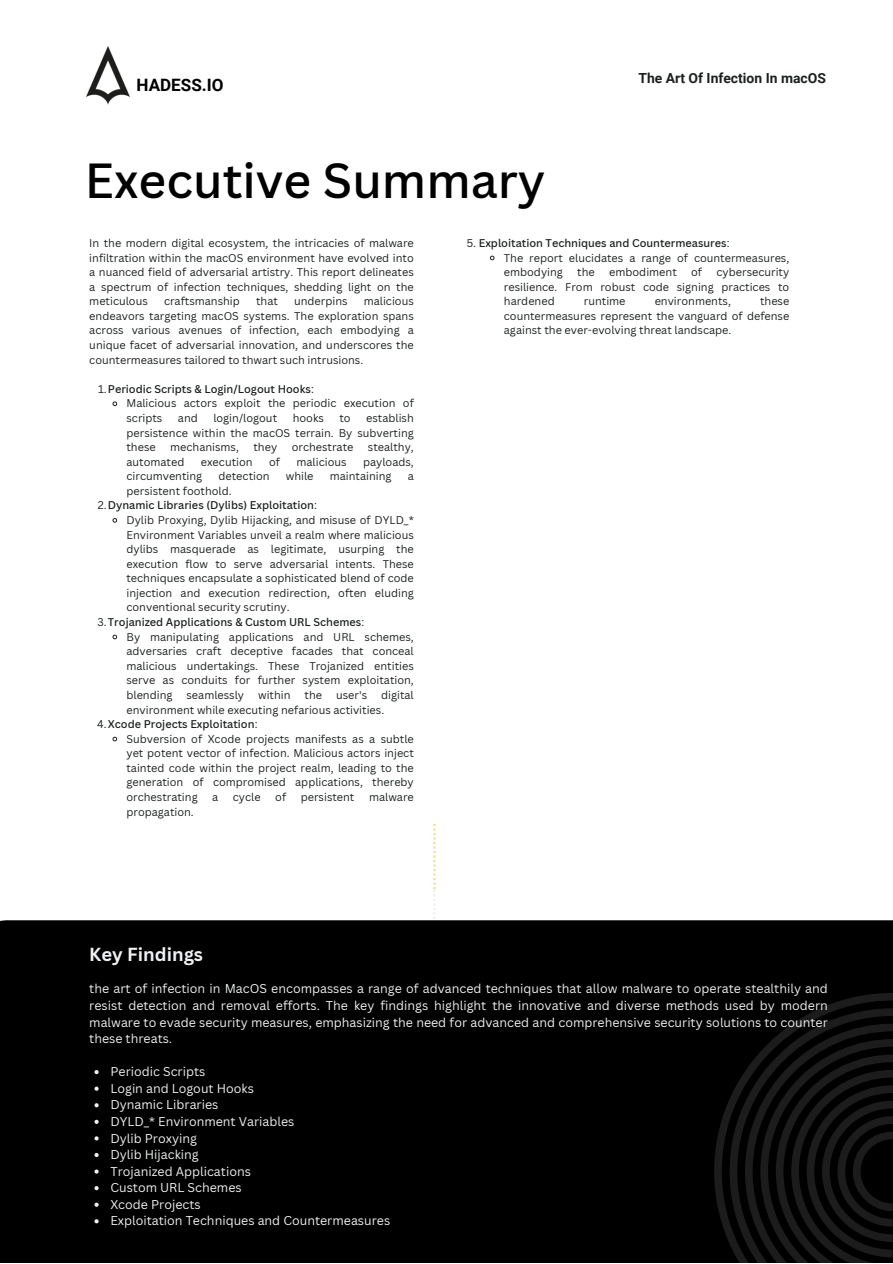
<style>
.page{position:relative;width:893px;height:1264px;background:#fff}
.page>*{position:absolute;margin:0;border:0;box-sizing:border-box;transform-origin:0 0}
.t1{font:500 48px "Canva Sans";color:#000}
.t2{font:700 18.45px "Canva Sans";color:#eff0f2}
.t3{font:700 17.1px "Roboto";color:#000}
.t4{font:700 13.95px "Roboto";color:#1c2120}
.t5{font:12.45px/16.5px "Canva Sans";color:#eff0f2;text-align:justify}
.t6{font:10.95px/14.5px "Canva Sans";color:#1c2120;text-align:justify}
.t7{font:500 10.95px "Canva Sans";color:#1c2120}
.s1{font-weight:400}
</style>
<div class="page">
<div style="left:0;top:920px;width:892px;height:342px;background:#000"></div>
<svg style="left:433px;top:824px;width:2px;height:130px"></svg>
<svg style="left:714px;top:992px;width:178px;height:270px;background:#050505"></svg>
<svg style="left:729px;top:1008px;width:163px;height:254px;background:#0c0c0c"></svg>
<svg style="left:112px;top:401px;width:6px;height:5px"></svg>
<svg style="left:112px;top:518px;width:6px;height:5px"></svg>
<svg style="left:112px;top:634px;width:6px;height:6px"></svg>
<svg style="left:112px;top:736px;width:6px;height:6px"></svg>
<svg style="left:489px;top:255px;width:6px;height:6px"></svg>
<div style="left:0;top:921px;width:314px;height:206px;background:#000"></div>
<svg style="left:94px;top:1136px;width:5px;height:4px"></svg>
<svg style="left:94px;top:1152px;width:5px;height:4px"></svg>
<svg style="left:94px;top:1169px;width:5px;height:4px"></svg>
<svg style="left:94px;top:1185px;width:5px;height:5px"></svg>
<svg style="left:94px;top:1202px;width:5px;height:4px"></svg>
<svg style="left:94px;top:1219px;width:5px;height:4px"></svg>
<img style="left:86px;top:47px;width:44px;height:57px">
<p class="t3" style="left:137px;top:75px;width:88px">HADESS.IO</p>
<p class="t1" style="left:85px;top:146px;width:462px">Executive Summary</p>
<p class="t4" style="left:638px;top:70px;width:189px">The Art Of Infection In macOS</p>
<p class="t6" style="left:89px;top:235px;width:326px">In the modern digital ecosystem, the intricacies of malware infiltration within the macOS environment have evolved into a nuanced field of adversarial artistry. This report delineates a spectrum of infection techniques, shedding light on the meticulous</p>
<p class="t6" style="left:164px;top:294px;width:77px">craftsmanship</p>
<p class="t6" style="left:256px;top:294px;width:23px">that</p>
<p class="t6" style="left:294px;top:294px;width:55px">underpins</p>
<p class="t6" style="left:89px;top:294px;width:326px;text-indent:274px">malicious endeavors targeting macOS systems. The exploration spans across various avenues of infection, each embodying a unique facet of adversarial innovation, and underscores the countermeasures tailored to thwart such intrusions.</p>
<p class="t7" style="left:98px;top:381px;width:217px"><span class="s1">1.</span>Periodic Scripts &amp; Login/Logout Hooks<span class="s1">:</span></p>
<p class="t6" style="left:126px;top:396px;width:289px">Malicious actors exploit the periodic execution of scripts</p>
<p class="t6" style="left:126px;top:410px;width:289px;text-indent:240px">establish persistence within the macOS terrain. By subverting these</p>
<p class="t6" style="left:178px;top:410px;width:21px">and</p>
<p class="t6" style="left:213px;top:410px;width:65px">login/logout</p>
<p class="t6" style="left:293px;top:410px;width:33px">hooks</p>
<p class="t6" style="left:339px;top:410px;width:13px">to</p>
<p class="t6" style="left:170px;top:439px;width:70px">mechanisms,</p>
<p class="t6" style="left:253px;top:439px;width:25px">they</p>
<p class="t6" style="left:292px;top:439px;width:63px">orchestrate</p>
<p class="t6" style="left:368px;top:439px;width:47px">stealthy,</p>
<p class="t6" style="left:126px;top:454px;width:59px">automated</p>
<p class="t6" style="left:201px;top:454px;width:53px">execution</p>
<p class="t6" style="left:269px;top:454px;width:12px">of</p>
<p class="t6" style="left:296px;top:454px;width:52px">malicious</p>
<p class="t6" style="left:363px;top:454px;width:52px">payloads,</p>
<p class="t6" style="left:126px;top:469px;width:77px">circumventing</p>
<p class="t6" style="left:218px;top:469px;width:53px">detection</p>
<p class="t6" style="left:286px;top:469px;width:29px">while</p>
<p class="t6" style="left:330px;top:469px;width:63px">maintaining</p>
<p class="t6" style="left:408px;top:469px;width:8px">a</p>
<p class="t6" style="left:126px;top:483px;width:107px">persistent foothold.</p>
<p class="t7" style="left:98px;top:497px;width:221px"><span class="s1">2.</span>Dynamic Libraries (Dylibs) Exploitation<span class="s1">:</span></p>
<p class="t6" style="left:126px;top:512px;width:289px">Dylib Proxying, Dylib Hijacking, and misuse of DYLD_* Environment Variables unveil a realm where malicious dylibs masquerade as legitimate, usurping the execution flow to serve adversarial intents. These techniques encapsulate a sophisticated blend of code injection and execution redirection, often eluding conventional security scrutiny.</p>
<p class="t7" style="left:98px;top:614px;width:268px"><span class="s1">3.</span>Trojanized Applications &amp; Custom URL Schemes<span class="s1">:</span></p>
<p class="t6" style="left:126px;top:629px;width:289px">By manipulating applications and URL schemes, adversaries craft deceptive facades that conceal malicious undertakings. These Trojanized entities serve as conduits for further system exploitation, blending</p>
<p class="t6" style="left:126px;top:687px;width:289px;text-indent:255px">digital environment while executing nefarious activities.</p>
<p class="t7" style="left:97px;top:716px;width:162px"><span class="s1">4.</span>Xcode Projects Exploitation<span class="s1">:</span></p>
<p class="t6" style="left:126px;top:731px;width:289px">Subversion of Xcode projects manifests as a subtle yet potent vector of infection. Malicious actors inject tainted code within the project realm, leading to the generation of compromised applications, thereby orchestrating</p>
<p class="t6" style="left:186px;top:687px;width:59px">seamlessly</p>
<p class="t6" style="left:258px;top:687px;width:34px">within</p>
<p class="t6" style="left:304px;top:687px;width:19px">the</p>
<p class="t6" style="left:336px;top:687px;width:33px">user's</p>
<p class="t6" style="left:212px;top:789px;width:8px">a</p>
<p class="t6" style="left:233px;top:789px;width:29px">cycle</p>
<p class="t6" style="left:275px;top:789px;width:12px">of</p>
<p class="t6" style="left:301px;top:789px;width:55px">persistent</p>
<p class="t6" style="left:369px;top:789px;width:46px">malware</p>
<p class="t6" style="left:126px;top:804px;width:69px">propagation.</p>
<p class="t2" style="left:89px;top:941px;width:115px">Key Findings</p>
<p class="t7" style="left:466px;top:235px;width:264px"><span class="s1">5.</span> Exploitation Techniques and Countermeasures<span class="s1">:</span></p>
<p class="t6" style="left:504px;top:250px;width:287px">The report elucidates a range of countermeasures, embodying</p>
<p class="t6" style="left:577px;top:265px;width:19px">the</p>
<p class="t6" style="left:609px;top:265px;width:69px">embodiment</p>
<p class="t6" style="left:691px;top:265px;width:12px">of</p>
<p class="t6" style="left:504px;top:265px;width:287px;text-indent:213px">cybersecurity resilience. From robust code signing practices to hardened</p>
<p class="t6" style="left:504px;top:294px;width:287px;text-indent:256px">these countermeasures represent the vanguard of defense against the ever-evolving threat landscape.</p>
<p class="t6" style="left:583px;top:294px;width:43px">runtime</p>
<p class="t6" style="left:654px;top:294px;width:78px">environments,</p>
<p class="t5" style="left:89px;top:980px;width:740px">the art of infection in MacOS encompasses a range of advanced techniques that allow malware to operate stealthily and resist detection and removal efforts. The key findings highlight the innovative and diverse methods used by modern malware to evade security measures, emphasizing the need for advanced and comprehensive security solutions to counter these threats.</p>
<p class="t5" style="left:110px;top:1063px;width:96px">Periodic Scripts</p>
<p class="t5" style="left:110px;top:1079px;width:145px">Login and Logout Hooks</p>
<p class="t5" style="left:110px;top:1096px;width:109px">Dynamic Libraries</p>
<p class="t5" style="left:110px;top:1112px;width:185px">DYLD_* Environment Variables</p>
<p class="t5" style="left:110px;top:1129px;width:88px">Dylib Proxying</p>
<p class="t5" style="left:110px;top:1145px;width:90px">Dylib Hijacking</p>
<p class="t5" style="left:110px;top:1162px;width:142px">Trojanized Applications</p>
<p class="t5" style="left:110px;top:1179px;width:133px">Custom URL Schemes</p>
<p class="t5" style="left:110px;top:1195px;width:92px">Xcode Projects</p>
<p class="t5" style="left:110px;top:1212px;width:281px">Exploitation Techniques and Countermeasures</p>
</div>
